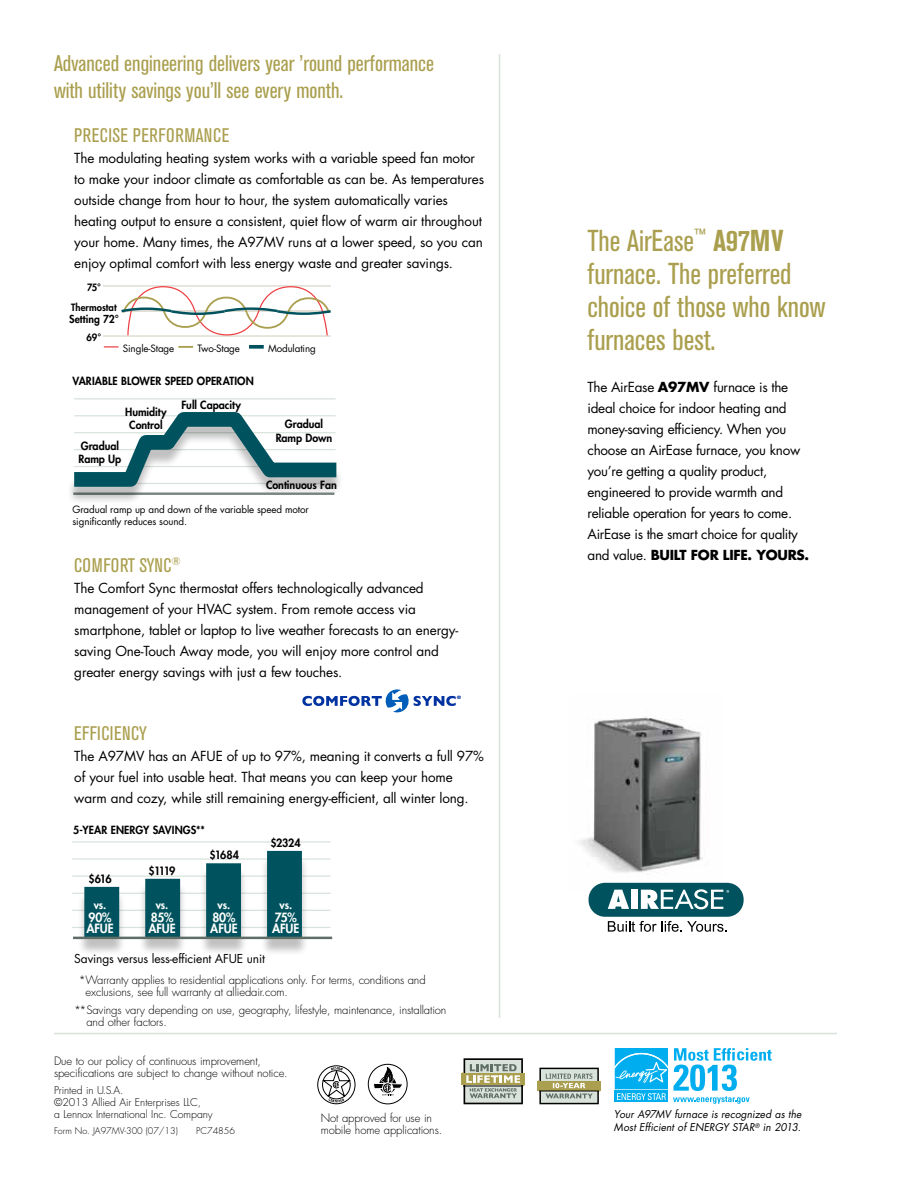
<style>
.page{position:relative;width:918px;height:1188px;background:#fff}
.page>*{position:absolute;margin:0;border:0;box-sizing:border-box;transform-origin:0 0}
.t1{font:condensed 30px/33px "Akzidenz Grotesk BE";color:#aa9f4e}
.t2{font:condensed 22.5px/27px "Akzidenz Grotesk BE";color:#aa9f4e}
.t3{font:condensed 19.5px "Akzidenz Grotesk BE";letter-spacing:.02em;color:#aa9f4e}
.t4{font:13.5px/21px "Futura Std";letter-spacing:-.01em;color:#000}
.t5{font:800 12.45px/11.2px "Futura Std";letter-spacing:-.005em;color:#fff}
.t6{font:12px "Futura Std";letter-spacing:-.01em;color:#000}
.t7{font:300 11.25px/12px "Futura Std";letter-spacing:-.01em;color:#000}
.t8{font:800 11.25px "Futura Std";letter-spacing:-.07em;color:#000}
.t9{font:800 11.25px "Futura Std";letter-spacing:-.01em;color:#fff}
.t10{font:800 11.1px/13.5px "Futura Std";letter-spacing:-.005em;color:#000;text-align:center}
.t11{font:800 10.95px "Futura Std";letter-spacing:.01em;color:#000}
.t12{font:800 10.8px "Futura Std";color:#000}
.t13{font:300 10.5px/12px "Futura Std";letter-spacing:-.005em;color:#000}
.t14{font:italic 10.5px/13.5px "Futura Std";letter-spacing:.005em;color:#000}
.t15{font:9.9px/12.3px "Futura Std";letter-spacing:-.01em;color:#000}
.t16{font:800 9.9px "Futura Std";color:#000}
.t17{font:300 9px "Futura Std";letter-spacing:-.005em;color:#000}
.t18{font:700 4.95px "ITC Eras Std";color:#0032a0}
.s1{font-weight:700}
</style>
<div class="page">
<img style="left:579px;top:717px;width:145px;height:175px">
<svg style="left:365px;top:1061px;width:46px;height:46px"></svg>
<svg style="left:368px;top:1064px;width:39px;height:40px"></svg>
<div style="left:368px;top:1064px;width:39px;height:40px;border:1px solid #000;border-radius:50%"></div>
<svg style="left:373px;top:1067px;width:30px;height:28px"></svg>
<svg style="left:318px;top:1066px;width:37px;height:38px"></svg>
<div style="left:317px;top:1065px;width:38px;height:39px;border:1px solid #000;border-radius:50%"></div>
<svg style="left:322px;top:1067px;width:29px;height:36px"></svg>
<hr style="left:74px;top:398px;width:262px;height:1px;background:#d9e2db">
<div style="left:67px;top:416px;width:277px;height:88px;background:#000;opacity:.25"></div>
<svg style="left:67px;top:412px;width:277px;height:82px"></svg>
<hr style="left:499px;top:54px;width:1px;height:964px;background:#d9e2db">
<hr style="left:54px;top:1033px;width:783px;height:1px;background:#d9e2db">
<hr style="left:72px;top:841px;width:259px;height:2px;background:#d9e2db">
<hr style="left:72px;top:927px;width:259px;height:1px;background:#d9e2db">
<hr style="left:72px;top:910px;width:259px;height:1px;background:#d9e2db">
<hr style="left:72px;top:893px;width:259px;height:1px;background:#d9e2db">
<hr style="left:72px;top:876px;width:259px;height:1px;background:#d9e2db">
<hr style="left:72px;top:858px;width:259px;height:2px;background:#d9e2db">
<div style="left:77px;top:891px;width:50px;height:65px;background:#000;opacity:.25"></div>
<div style="left:84px;top:904px;width:35px;height:17px;background:#00535e"></div>
<div style="left:199px;top:867px;width:49px;height:89px;background:#000;opacity:.25"></div>
<div style="left:206px;top:881px;width:35px;height:40px;background:#00535e"></div>
<div style="left:260px;top:855px;width:49px;height:101px;background:#000;opacity:.25"></div>
<div style="left:267px;top:868px;width:35px;height:53px;background:#00535e"></div>
<div style="left:138px;top:883px;width:49px;height:73px;background:#000;opacity:.25"></div>
<div style="left:145px;top:896px;width:35px;height:25px;background:#00535e"></div>
<hr style="left:73px;top:937px;width:259px;height:2px;background:#5e6e66">
<svg style="left:462px;top:1058px;width:63px;height:46px;background:#aaae9b"></svg>
<svg style="left:538px;top:1068px;width:63px;height:36px;background:#afb39c"></svg>
<hr style="left:539px;top:1090px;width:60px;height:2px;background:#000">
<svg style="left:614px;top:1048px;width:1px;height:54px"></svg>
<svg style="left:615px;top:1048px;width:157px;height:56px"></svg>
<div style="left:589px;top:883px;width:155px;height:34px;background:#00535e;border-radius:17px"></div>
<svg style="left:608px;top:890px;width:21px;height:19px"></svg>
<div style="left:631px;top:890px;width:7px;height:19px;background:#fff"></div>
<svg style="left:608px;top:921px;width:119px;height:11px"></svg>
<svg style="left:641px;top:889px;width:88px;height:20px"></svg>
<hr style="left:103px;top:285px;width:228px;height:2px;background:#d9d7ca">
<hr style="left:103px;top:335px;width:228px;height:2px;background:#d9d7ca">
<svg style="left:104px;top:346px;width:15px;height:2px"></svg>
<svg style="left:249px;top:345px;width:15px;height:4px"></svg>
<svg style="left:178px;top:346px;width:15px;height:2px"></svg>
<svg style="left:119px;top:285px;width:212px;height:52px"></svg>
<svg style="left:302px;top:689px;width:154px;height:23px"></svg>
<h2 class="t2" style="left:54px;top:50px;width:382px">Advanced engineering delivers year ’round performance with utility savings you’ll see every month.</h2>
<h3 class="t3" style="left:74px;top:124px;width:157px">PRECISE PERFORMANCE</h3>
<p class="t4" style="left:74px;top:148px;width:411px">The modulating heating system works with a variable speed fan motor to make your indoor climate as comfortable as can be. As temperatures outside change from hour to hour, the system automatically varies heating output to ensure a consistent, quiet flow of warm air throughout your home. Many times, the A97MV runs at a lower speed, so you can enjoy optimal comfort with less energy waste and greater savings.</p>
<p class="t16" style="left:87px;top:282px;width:15px">75°</p>
<p class="t16" style="left:71px;top:301px;width:47px">Thermostat</p>
<p class="t12" style="left:69px;top:312px;width:51px">Setting 72°</p>
<p class="t16" style="left:87px;top:331px;width:16px">69°</p>
<p class="t15" style="left:123px;top:342px;width:53px">Single-Stage</p>
<p class="t15" style="left:197px;top:342px;width:44px">Two-Stage</p>
<p class="t15" style="left:268px;top:342px;width:49px">Modulating</p>
<p class="t11" style="left:72px;top:374px;width:183px">VARIABLE BLOWER SPEED OPERATION</p>
<p class="t10" style="left:182px;top:398px;width:61px">Full Capacity</p>
<p class="t10" style="left:125px;top:405px;width:44px">Humidity<br>Control</p>
<p class="t10" style="left:276px;top:418px;width:58px">Gradual<br>Ramp Down</p>
<p class="t10" style="left:266px;top:479px;width:72px">Continuous Fan</p>
<p class="t10" style="left:79px;top:439px;width:44px;text-align:left">Gradual<br>Ramp Up</p>
<p class="t15" style="left:72px;top:503px;width:238px">Gradual ramp up and down of the variable speed motor significantly reduces sound.</p>
<h3 class="t3" style="left:74px;top:554px;width:18px">Comfort</h3>
<h3 class="t3" style="left:139px;top:554px;width:43px">Sync <sup>®</sup></h3>
<p class="t4" style="left:74px;top:577px;width:385px">The Comfort Sync thermostat offers technologically advanced management of your HVAC system. From remote access via smartphone, tablet or laptop to live weather forecasts to an energy&shy;saving One-Touch Away mode, you will enjoy more control and greater energy savings with just a few touches.</p>
<p class="t18" style="left:457px;top:695px;width:6px">®</p>
<h3 class="t3" style="left:74px;top:723px;width:74px">EFFICIENCY</h3>
<p class="t4" style="left:74px;top:746px;width:411px">The A97MV has an AFUE of up to 97%, meaning it converts a full 97% of your fuel into usable heat. That means you can keep your home warm and cozy, while still remaining energy-efficient, all winter long.</p>
<p class="t11" style="left:73px;top:823px;width:23px">5-year</p>
<p class="t11" style="left:111px;top:823px;width:8px">energ</p>
<p class="t11" style="left:143px;top:823px;width:17px">y savings</p>
<p class="t11" style="left:196px;top:823px;width:10px">**</p>
<p class="t8" style="left:89px;top:872px;width:25px">$616</p>
<p class="t9" style="left:94px;top:897px;width:14px">vs.</p>
<p class="t5" style="left:86px;top:912px;width:29px">90%<br>AFUE</p>
<p class="t8" style="left:209px;top:848px;width:31px">$1684</p>
<p class="t8" style="left:149px;top:863px;width:28px">$1119</p>
<p class="t9" style="left:156px;top:897px;width:14px">vs.</p>
<p class="t5" style="left:148px;top:912px;width:29px">85%<br>AFUE</p>
<p class="t9" style="left:218px;top:897px;width:14px">vs.</p>
<p class="t5" style="left:210px;top:912px;width:29px">80%<br>AFUE</p>
<p class="t8" style="left:270px;top:836px;width:32px">$2324</p>
<p class="t9" style="left:280px;top:897px;width:14px">vs.</p>
<p class="t5" style="left:272px;top:912px;width:29px">75%<br>AFUE</p>
<p class="t6" style="left:74px;top:951px;width:192px">Savings versus less-efficient AFUE unit</p>
<p class="t7" style="left:86px;top:974px;width:341px;text-indent:-7px">*Warranty applies to residential applications only. For terms, conditions and exclusions, see full warranty at alliedair.com.</p>
<p class="t7" style="left:86px;top:1005px;width:362px;text-indent:-12px">**Savings vary depending on use, geography, lifestyle, maintenance, installation and other factors.</p>
<p class="t7" style="left:54px;top:1056px;width:235px">Due to our policy of continuous improvement, specifications are subject to change without notice.</p>
<p class="t13" style="left:54px;top:1084px;width:160px">Printed in U.S.A.<br>©2013 Allied Air Enterprises LLC,<br>a Lennox International Inc. Company</p>
<p class="t17" style="left:54px;top:1126px;width:125px">Form No. JA97MV-300 (07/13)</p>
<p class="t17" style="left:196px;top:1126px;width:40px">PC74856</p>
<p class="t7" style="left:321px;top:1113px;width:123px">Not approved for use in mobile home applications.</p>
<h1 class="t1" style="left:588px;top:225px;width:239px">The AirEase<sup>™</sup> <span class="s1">A97MV </span>furnace. The preferred choice of those who know furnaces best.</h1>
<p class="t4" style="left:588px;top:376px;width:223px">The AirEase <span class="s1">A97MV</span> furnace is the ideal choice for indoor heating and money-saving efficiency. When you choose an AirEase furnace, you know you’re getting a quality product, engineered to provide warmth and reliable operation for years to come.<br>AirEase is the smart choice for quality and value. <span class="s1">BUILT FOR LIFE. YOURS.</span></p>
<p class="t14" style="left:614px;top:1107px;width:189px">Your A97MV furnace is recognized as the<br>Most Efficient of ENERGY STAR<sup>®</sup> in 2013.</p>
</div>
